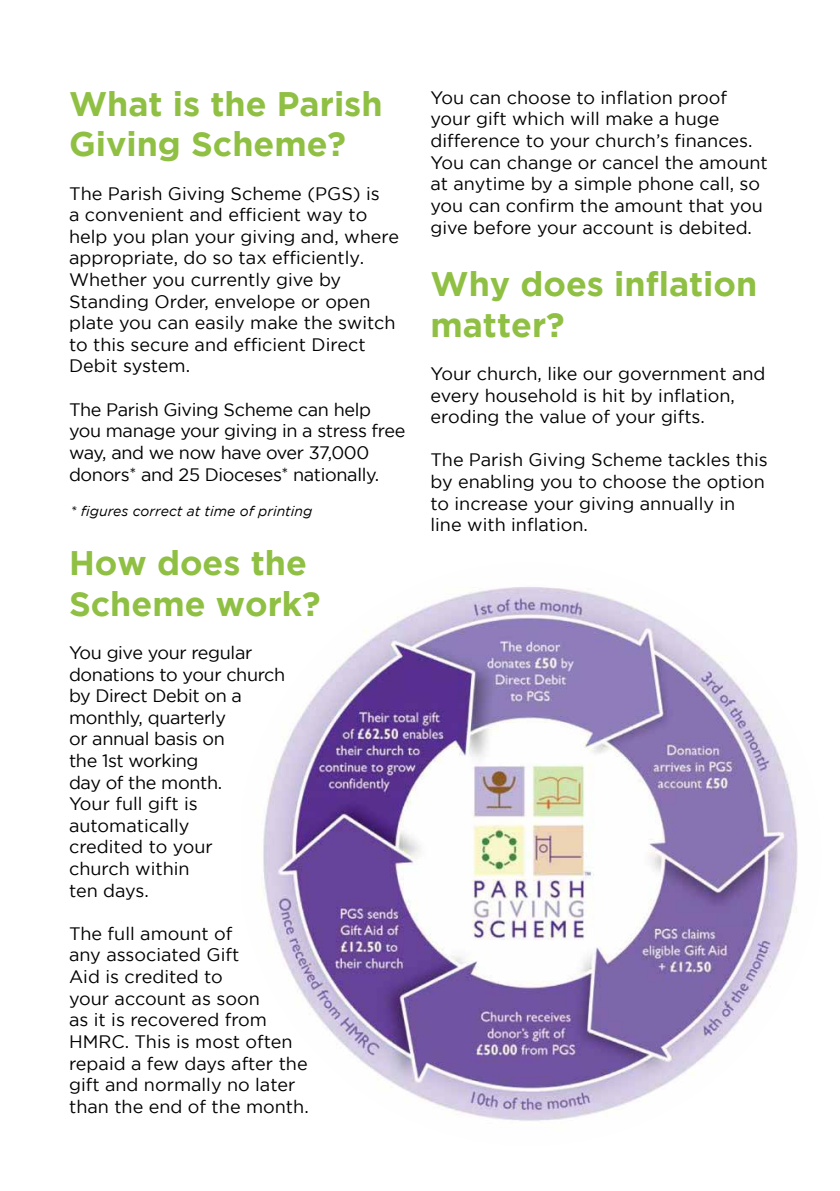
<style>
.page{position:relative;width:840px;height:1191px;background:#fff}
.page>*{position:absolute;margin:0;border:0;box-sizing:border-box;transform-origin:0 0}
.t1{font:700 34px/40.8px "Gotham";color:#8fc043}
.t2{font:18px/21.6px "Gotham";color:#000}
.t3{font:18px/21.6px "Gotham";letter-spacing:-.02em;color:#000}
.t4{font:italic 14px "Gotham";color:#000}
.s1{font-size:16px}
</style>
<div class="page">
<img style="left:263px;top:587px;width:535px;height:534px">
<h1 class="t1" style="left:69px;top:82px;width:315px">What is the Parish<br>Giving Scheme?</h1>
<p class="t2" style="left:69px;top:182px;width:331px">The Parish Giving Scheme (PGS) is<br>a convenient and efficient way to help you plan your giving and, where appropriate, do so tax efficiently.<br>Whether you currently give by<br>Standing Order, envelope or open plate you can easily make the switch to this secure and efficient Direct<br>Debit system.</p>
<p class="t3" style="left:69px;top:398px;width:337px">The Parish Giving Scheme can help you manage your giving in a stress free way, and we now have over 37,000 donors<span class="s1">*</span> and 25 Dioceses<span class="s1">*</span> nationally.</p>
<p class="t4" style="left:71px;top:503px;width:243px">* figures correct at time of printing</p>
<h1 class="t1" style="left:69px;top:541px;width:253px">How does the<br>Scheme work?</h1>
<p class="t3" style="left:69px;top:641px;width:218px">You give your regular donations to your church by Direct Debit on a monthly, quarterly<br>or annual basis on<br>the 1st working<br>day of the month.<br>Your full gift is automatically<br>credited to your<br>church within<br>ten days.</p>
<p class="t2" style="left:69px;top:922px;width:241px">The full amount of<br>any associated Gift<br>Aid is credited to<br>your account as soon<br>as it is recovered from<br>HMRC. This is most often repaid a few days after the gift and normally no later than the end of the month.</p>
<p class="t2" style="left:430px;top:86px;width:338px">You can choose to inflation proof your gift which will make a huge difference to your church’s finances.<br>You can change or cancel the amount at anytime by a simple phone call, so you can confirm the amount that you give before your account is debited.</p>
<h1 class="t1" style="left:430px;top:263px;width:328px">Why does inflation matter?</h1>
<p class="t2" style="left:430px;top:362px;width:336px">Your church, like our government and every household is hit by inflation, eroding the value of your gifts.</p>
<p class="t2" style="left:430px;top:449px;width:338px">The Parish Giving Scheme tackles this by enabling you to choose the option to increase your giving annually in line with inflation.</p>
</div>
